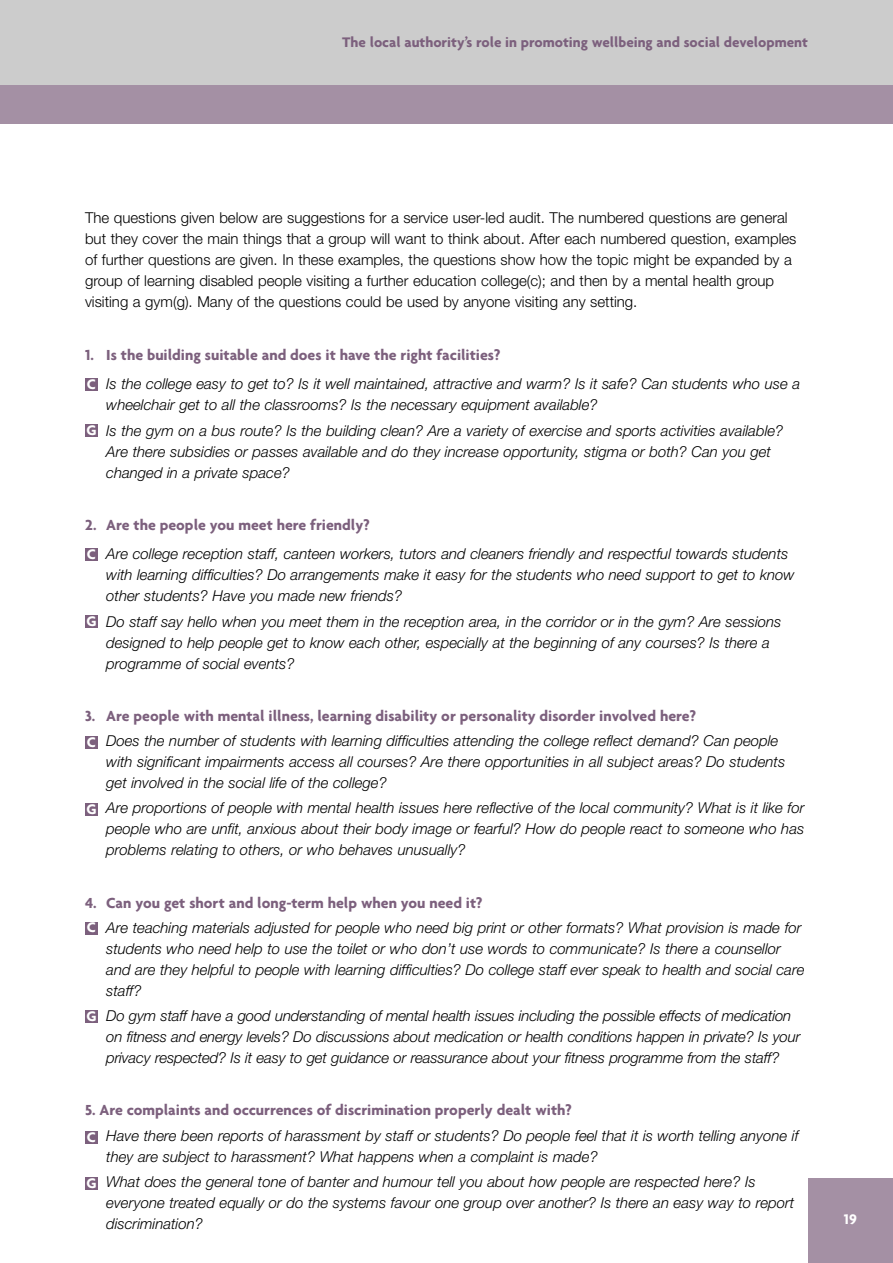
<style>
.page{position:relative;width:893px;height:1263px;background:#fff}
.page>*{position:absolute;margin:0;border:0;box-sizing:border-box;transform-origin:0 0}
.t1{font:700 15.75px "Agenda";color:#7c607d}
.t2{font:italic 300 15px/21px "Helvetica Neue";color:#000}
.t3{font:300 15px/21px "Helvetica Neue";color:#000}
.t4{font:700 15px "Agenda";color:#7c607d}
.t5{font:700 15px "Agenda";color:#fff}
</style>
<div class="page">
<div style="left:0;top:0;width:893px;height:85px;background:#ccc"></div>
<div style="left:808px;top:1178px;width:85px;height:85px;background:#a490a4"></div>
<div style="left:0;top:85px;width:893px;height:38px;background:#a490a4"></div>
<div style="left:85px;top:378px;width:13px;height:13px;background:#7c607d"></div>
<div style="left:85px;top:424px;width:13px;height:13px;background:#7c607d"></div>
<div style="left:85px;top:548px;width:13px;height:13px;background:#7c607d"></div>
<div style="left:85px;top:615px;width:13px;height:13px;background:#7c607d"></div>
<div style="left:85px;top:736px;width:13px;height:13px;background:#7c607d"></div>
<div style="left:85px;top:803px;width:13px;height:13px;background:#7c607d"></div>
<div style="left:85px;top:922px;width:13px;height:12px;background:#7c607d"></div>
<div style="left:85px;top:1010px;width:13px;height:13px;background:#7c607d"></div>
<div style="left:85px;top:1131px;width:13px;height:13px;background:#7c607d"></div>
<div style="left:85px;top:1177px;width:13px;height:12px;background:#7c607d"></div>
<p class="t4" style="left:342px;top:33px;width:467px">The local authority’s role in promoting wellbeing and social development</p>
<p class="t3" style="left:85px;top:209px;width:713px">The questions given below are suggestions for a service user-led audit. The numbered questions are general but they cover the main things that a group will want to think about. After each numbered question, examples of further questions are given. In these examples, the questions show how the topic might be expanded by a group of learning disabled people visiting a further education college(c); and then by a mental health group visiting a gym(g). Many of the questions could be used by anyone visiting any setting.</p>
<p class="t1" style="left:85px;top:345px;width:417px">1. Is the building suitable and does it have the right facilities?</p>
<p class="t2" style="left:106px;top:375px;width:695px">Is the college easy to get to? Is it well maintained, attractive and warm? Is it safe? Can students who use a wheelchair get to all the classrooms? Is the necessary equipment available?</p>
<p class="t2" style="left:106px;top:421px;width:678px">Is the gym on a bus route? Is the building clean? Are a variety of exercise and sports activities available?<br>Are there subsidies or passes available and do they increase opportunity, stigma or both? Can you get changed in a private space?</p>
<p class="t1" style="left:85px;top:515px;width:286px">2. Are the people you meet here friendly?</p>
<p class="t2" style="left:106px;top:545px;width:690px">Are college reception staff, canteen workers, tutors and cleaners friendly and respectful towards students with learning difficulties? Do arrangements make it easy for the students who need support to get to know other students? Have you made new friends?</p>
<p class="t2" style="left:106px;top:612px;width:677px">Do staff say hello when you meet them in the reception area, in the corridor or in the gym? Are sessions designed to help people get to know each other, especially at the beginning of any courses? Is there a programme of social events?</p>
<p class="t1" style="left:85px;top:706px;width:612px">3. Are people with mental illness, learning disability or personality disorder involved here?</p>
<p class="t2" style="left:106px;top:732px;width:681px">Does the number of students with learning difficulties attending the college reflect demand? Can people with significant impairments access all courses? Are there opportunities in all subject areas? Do students get involved in the social life of the college?</p>
<p class="t2" style="left:106px;top:799px;width:700px;text-align:justify">Are proportions of people with mental health issues here reflective of the local community? What is it like for people who are unfit, anxious about their body image or fearful? How do people react to someone who has problems relating to others, or who behaves unusually?</p>
<p class="t1" style="left:85px;top:893px;width:399px">4. Can you get short and long-term help when you need it?</p>
<p class="t2" style="left:106px;top:918px;width:700px">Are teaching materials adjusted for people who need big print or other formats? What provision is made for students who need help to use the toilet or who don’t use words to communicate? Is there a counsellor and are they helpful to people with learning difficulties? Do college staff ever speak to health and social care staff?</p>
<p class="t2" style="left:106px;top:1007px;width:696px">Do gym staff have a good understanding of mental health issues including the possible effects of medication on fitness and energy levels? Do discussions about medication or health conditions happen in private? Is your privacy respected? Is it easy to get guidance or reassurance about your fitness programme from the staff?</p>
<p class="t1" style="left:85px;top:1101px;width:488px">5. Are complaints and occurrences of discrimination properly dealt with?</p>
<p class="t2" style="left:106px;top:1126px;width:694px">Have there been reports of harassment by staff or students? Do people feel that it is worth telling anyone if they are subject to harassment? What happens when a complaint is made?</p>
<p class="t2" style="left:106px;top:1172px;width:690px">What does the general tone of banter and humour tell you about how people are respected here? Is everyone treated equally or do the systems favour one group over another? Is there an easy way to report discrimination?</p>
<p class="t5" style="left:87px;top:375px;width:10px">C</p>
<p class="t5" style="left:86px;top:421px;width:12px">G</p>
<p class="t5" style="left:87px;top:545px;width:10px">C</p>
<p class="t5" style="left:86px;top:612px;width:12px">G</p>
<p class="t5" style="left:87px;top:733px;width:10px">C</p>
<p class="t5" style="left:86px;top:800px;width:12px">G</p>
<p class="t5" style="left:87px;top:918px;width:10px">C</p>
<p class="t5" style="left:86px;top:1007px;width:12px">G</p>
<p class="t5" style="left:87px;top:1128px;width:10px">C</p>
<p class="t5" style="left:86px;top:1173px;width:12px">G</p>
<p class="t5" style="left:844px;top:1210px;width:15px">19</p>
</div>
